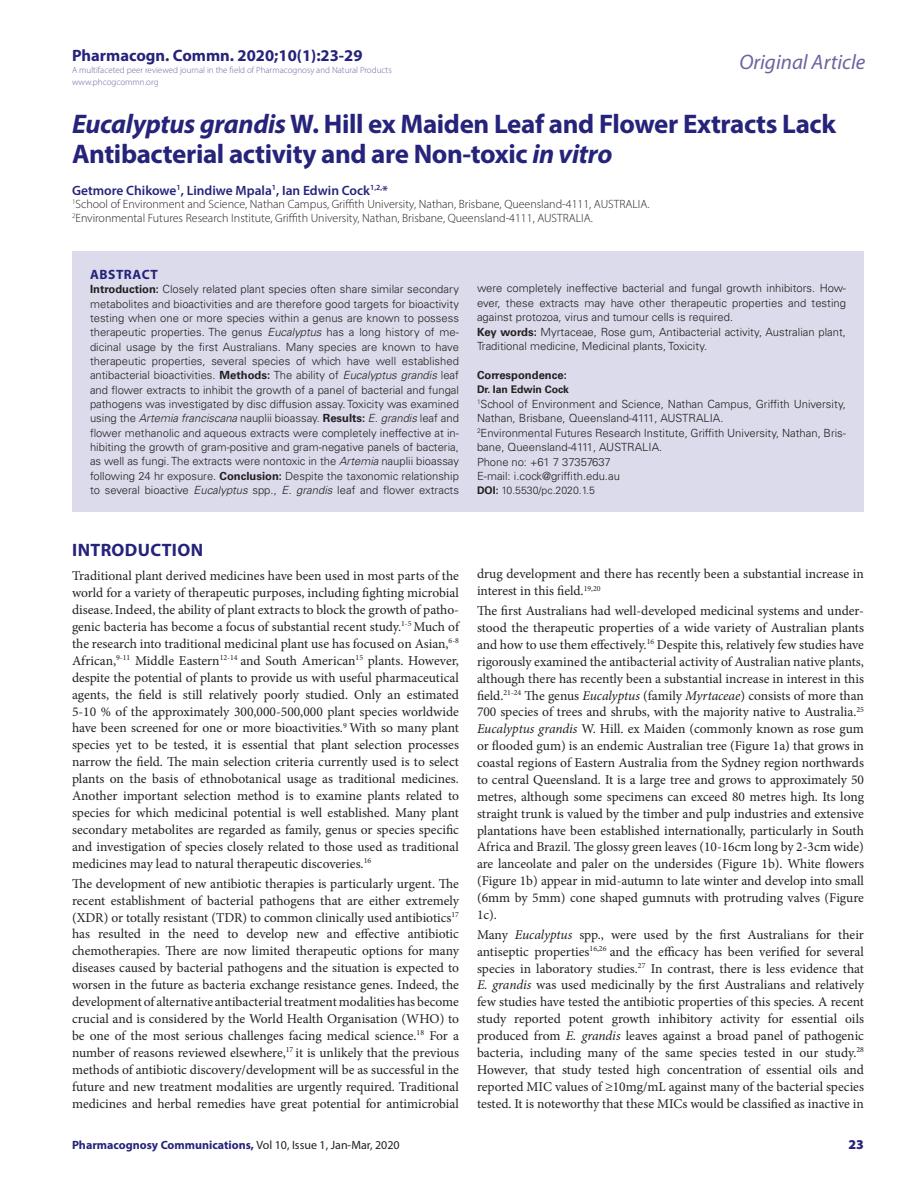
<style>
.page{position:relative;width:918px;height:1188px;background:#fff}
.page>*{position:absolute;margin:0;border:0;box-sizing:border-box;transform-origin:0 0}
.CT{font:700 27px/30px "Myriad Pro";letter-spacing:-.015em;color:#26237b}
.t1{font:italic 21px "Myriad Pro";color:#6964a1}
._1_HD{font:700 18px "Myriad Pro";letter-spacing:.02em;color:#26237b}
.t2{font:700 16.5px "Myriad Pro";color:#26237b}
.TXT{font:13.5px/17px "Minion Pro";color:#231f20;text-align:justify}
.CA{font:600 13.5px "Myriad Pro";color:#26237b}
.ABS_HD{font:700 13.5px "Myriad Pro";letter-spacing:.04em;color:#26237b}
.RRH{font:900 13.5px "Myriad Pro";color:#26237b}
.CA_Aff{font:300 12px "Myriad Pro";color:#231f20}
.RRH-2{font:700 12px "Myriad Pro";color:#26237b}
.ABS_TXT{font:300 11.25px/14.2px "Univers LT Std";color:#231f20}
.ABS_TXT-2{font:700 11.25px "Univers LT Std";color:#231f20}
.ABS_TXT-3{font:300 10.5px "Univers LT Std";color:#231f20}
.ABS_TXT-4{font:700 10.5px "Univers LT Std";letter-spacing:-.005em;color:#231f20}
.t3{font:300 9px/12px "Myriad Pro";color:#6964a1}
.s1{font-style:italic}
.s2{font-weight:700}
.s3{font-weight:400;color:#231f20}
</style>
<div class="page">
<div style="left:72px;top:251px;width:792px;height:261px;background:#dcdbeb"></div>
<p class="t2" style="left:72px;top:45px;width:292px">Pharmacogn. Commn. 2020;10(1):23-29</p>
<p class="t3" style="left:72px;top:64px;width:321px">A multifaceted peer reviewed journal in the field of Pharmacognosy and Natural Products www.phcogcommn.org</p>
<h2 class="t1" style="left:739px;top:49px;width:128px">Original Article</h2>
<p class="CT" style="left:72px;top:108px;width:766px"><span class="s1">Eucalyptus grandis</span> W. Hill ex Maiden Leaf and Flower Extracts Lack<br>Antibacterial activity and are Non-toxic <span class="s1">in vitro</span></p>
<p class="CA" style="left:72px;top:182px;width:318px">Getmore Chikowe<sup>1</sup>, Lindiwe Mpala<sup>1</sup>, Ian Edwin Cock<sup>1,2,</sup>*</p>
<p class="CA_Aff" style="left:72px;top:197px;width:579px"><sup>1</sup>School of Environment and Science, Nathan Campus, Griffith University, Nathan, Brisbane, Queensland-4111, AUSTRALIA.</p>
<p class="CA_Aff" style="left:72px;top:210px;width:522px"><sup>2</sup>Environmental Futures Research Institute, Griffith University, Nathan, Brisbane, Queensland-4111, AUSTRALIA.</p>
<p class="ABS_HD" style="left:90px;top:266px;width:69px">ABSTRACT</p>
<p class="ABS_TXT" style="left:90px;top:282px;width:371px;text-align:justify"><span class="s2">Introduction:</span> Closely related plant species often share similar secondary metabolites and bioactivities and are therefore good targets for bioactivity testing when one or more species within a genus are known to possess therapeutic properties. The genus <span class="s1">Eucalyptus</span> has a long history of me&shy;dicinal usage by the first Australians. Many species are known to have therapeutic properties, several species of which have well established antibacterial bioactivities. <span class="s2">Methods:</span> The ability of <span class="s1">Eucalyptus grandis</span> leaf and flower extracts to inhibit the growth of a panel of bacterial and fungal pathogens was investigated by disc diffusion assay. Toxicity was examined using the <span class="s1">Artemia franciscana</span> nauplii bioassay. <span class="s2">Results:</span> <span class="s1">E. grandis</span> leaf and flower methanolic and aqueous extracts were completely ineffective at in&shy;hibiting the growth of gram-positive and gram-negative panels of bacteria, as well as fungi. The extracts were nontoxic in the <span class="s1">Artemia</span> nauplii bioassay following 24 hr exposure. <span class="s2">Conclusion:</span> Despite the taxonomic relationship to several bioactive <span class="s1">Eucalyptus</span> spp., <span class="s1">E. grandis</span> leaf and flower extracts</p>
<p class="ABS_TXT" style="left:477px;top:281px;width:371px;text-align:justify">were completely ineffective bacterial and fungal growth inhibitors. How&shy;ever, these extracts may have other therapeutic properties and testing against protozoa, virus and tumour cells is required.</p>
<p class="ABS_TXT" style="left:477px;top:324px;width:371px"><span class="s2">Key words:</span> Myrtaceae, Rose gum, Antibacterial activity, Australian plant,<br>Traditional medicine, Medicinal plants, Toxicity.</p>
<p class="ABS_TXT-2" style="left:477px;top:369px;width:91px">Correspondence:</p>
<p class="ABS_TXT-4" style="left:477px;top:383px;width:93px">Dr. Ian Edwin Cock</p>
<p class="ABS_TXT" style="left:477px;top:396px;width:370px"><sup>1</sup>School of Environment and Science, Nathan Campus, Griffith University,<br>Nathan, Brisbane, Queensland-4111, AUSTRALIA.</p>
<p class="ABS_TXT" style="left:477px;top:425px;width:370px"><sup>2</sup>Environmental Futures Research Institute, Griffith University, Nathan, Bris&shy;bane, Queensland-4111, AUSTRALIA.</p>
<p class="ABS_TXT" style="left:477px;top:454px;width:135px">Phone no: +61 7 37357637</p>
<p class="ABS_TXT" style="left:477px;top:469px;width:144px">E-mail: i.cock@griffith.edu.au</p>
<p class="ABS_TXT-3" style="left:477px;top:484px;width:119px"><span class="s2">DOI:</span> 10.5530/pc.2020.1.5</p>
<p class="_1_HD" style="left:72px;top:538px;width:132px">INTRODUCTION</p>
<p class="TXT" style="left:72px;top:567px;width:389px">Traditional plant derived medicines have been used in most parts of the world for a variety of therapeutic purposes, including fighting microbial disease.Indeed, the ability of plant extracts to block the growth of patho&shy;genic bacteria has become a focus of substantial recent study.<sup>1-5</sup> Much of the research into traditional medicinal plant use has focused on Asian,<sup>6-8<br></sup>African,<sup>9-11</sup> Middle Eastern<sup>12-14</sup> and South American<sup>15</sup> plants. However, despite the potential of plants to provide us with useful pharmaceutical agents, the field is still relatively poorly studied. Only an estimated 5-10 % of the approximately 300,000-500,000 plant species worldwide have been screened for one or more bioactivities.<sup>9</sup> With so many plant species yet to be tested, it is essential that plant selection processes narrow the field. The main selection criteria currently used is to select plants on the basis of ethnobotanical usage as traditional medicines.<br>Another important selection method is to examine plants related to species for which medicinal potential is well established. Many plant secondary metabolites are regarded as family, genus or species specific and investigation of species closely related to those used as traditional medicines may lead to natural therapeutic discoveries.<sup>16</sup></p>
<p class="TXT" style="left:72px;top:875px;width:389px">The development of new antibiotic therapies is particularly urgent. The recent establishment of bacterial pathogens that are either extremely (XDR) or totally resistant (TDR) to common clinically used antibiotics<sup>17 </sup>has resulted in the need to develop new and effective antibiotic chemotherapies. There are now limited therapeutic options for many diseases caused by bacterial pathogens and the situation is expected to worsen in the future as bacteria exchange resistance genes. Indeed, the development of alternative antibacterial treatment modalities has become crucial and is considered by the World Health Organisation (WHO) to be one of the most serious challenges facing medical science.<sup>18</sup> For a number of reasons reviewed elsewhere,<sup>17</sup> it is unlikely that the previous methods of antibiotic discovery/development will be as successful in the future and new treatment modalities are urgently required. Traditional medicines and herbal remedies have great potential for antimicrobial</p>
<p class="TXT" style="left:477px;top:566px;width:388px">drug development and there has recently been a substantial increase in interest in this field.<sup>19,20</sup></p>
<p class="TXT" style="left:477px;top:602px;width:389px">The first Australians had well-developed medicinal systems and under&shy;stood the therapeutic properties of a wide variety of Australian plants and how to use them effectively.<sup>16</sup> Despite this, relatively few studies have rigorously examined the antibacterial activity of Australian native plants, although there has recently been a substantial increase in interest in this field.<sup>21-24</sup> The genus <span class="s1">Eucalyptus</span> (family <span class="s1">Myrtaceae</span>) consists of more than 700 species of trees and shrubs, with the majority native to Australia.<sup>25<br></sup><span class="s1">Eucalyptus grandis</span> W. Hill. ex Maiden (commonly known as rose gum or flooded gum) is an endemic Australian tree (Figure 1a) that grows in coastal regions of Eastern Australia from the Sydney region northwards to central Queensland. It is a large tree and grows to approximately 50 metres, although some specimens can exceed 80 metres high. Its long straight trunk is valued by the timber and pulp industries and extensive plantations have been established internationally, particularly in South Africa and Brazil. The glossy green leaves (10-16cm long by 2-3cm wide) are lanceolate and paler on the undersides (Figure 1b). White flowers (Figure 1b) appear in mid-autumn to late winter and develop into small (6mm by 5mm) cone shaped gumnuts with protruding valves (Figure 1c).</p>
<p class="TXT" style="left:477px;top:926px;width:389px">Many <span class="s1">Eucalyptus</span> spp., were used by the first Australians for their antiseptic properties<sup>16,26</sup> and the efficacy has been verified for several species in laboratory studies.<sup>27</sup> In contrast, there is less evidence that <span class="s1">E. grandis</span> was used medicinally by the first Australians and relatively few studies have tested the antibiotic properties of this species. A recent study reported potent growth inhibitory activity for essential oils produced from <span class="s1">E. grandis</span> leaves against a broad panel of pathogenic bacteria, including many of the same species tested in our study.<sup>28<br></sup>However, that study tested high concentration of essential oils and reported MIC values of ≥10mg/mL against many of the bacterial species tested. It is noteworthy that these MICs would be classified as inactive in</p>
<p class="RRH-2" style="left:72px;top:1138px;width:329px">Pharmacognosy Communications, <span class="s3">Vol 10, Issue 1, Jan-Mar, 2020</span></p>
<p class="RRH" style="left:849px;top:1136px;width:17px">23</p>
</div>
